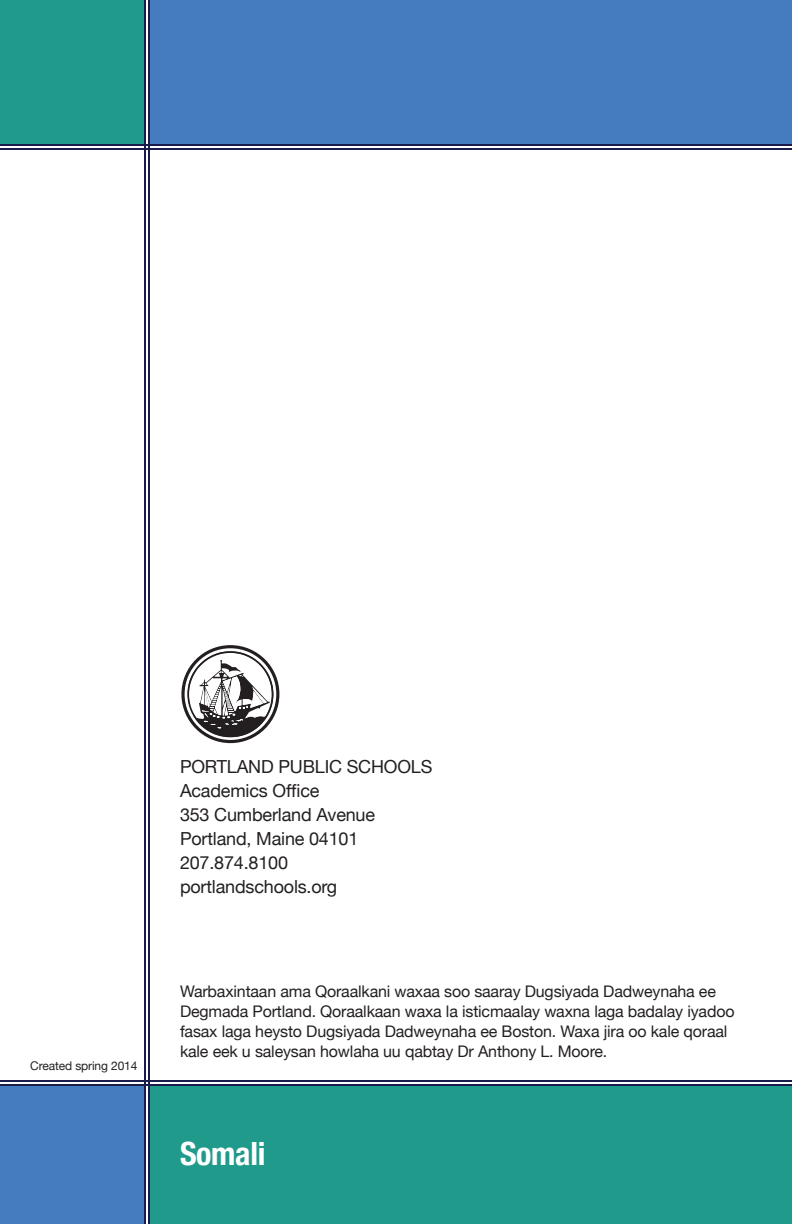
<style>
.page{position:relative;width:792px;height:1224px;background:#fff}
.page>*{position:absolute;margin:0;border:0;box-sizing:border-box;transform-origin:0 0}
.t1{font:700 condensed 32px "Helvetica Neue";letter-spacing:-.01em;color:#fff}
.t2{font:18px/24px "Helvetica Neue";letter-spacing:-.01em;color:#231f20}
.t3{font:16px/20px "Helvetica Neue";letter-spacing:-.01em;color:#231f20}
.t4{font:12px "Helvetica Neue";letter-spacing:-.01em;color:#231f20}
</style>
<div class="page">
<div style="left:150px;top:0;width:642px;height:144px;background:#457bbf"></div>
<div style="left:150px;top:1084px;width:642px;height:140px;background:#209a8b"></div>
<div style="left:0;top:1086px;width:144px;height:138px;background:#457bbf"></div>
<div style="left:0;top:0;width:144px;height:145px;background:#209a8b"></div>
<hr style="left:0;top:144px;width:792px;height:2px;background:#1a1c4b">
<hr style="left:0;top:148px;width:792px;height:2px;background:#1a1c4b">
<hr style="left:0;top:1080px;width:792px;height:2px;background:#1a1c4b">
<hr style="left:0;top:1084px;width:792px;height:2px;background:#1a1c4b">
<div style="left:181px;top:645px;width:98px;height:98px;border:3px solid #231f20;border-radius:50%"></div>
<svg style="left:188px;top:651px;width:85px;height:86px"></svg>
<div style="left:187px;top:651px;width:86px;height:86px;border:2px solid #231f20;border-radius:50%"></div>
<hr style="left:148px;top:0;width:2px;height:1224px;background:#1a1c4b">
<hr style="left:144px;top:0;width:2px;height:1224px;background:#1a1c4b">
<p class="t4" style="left:30px;top:1057px;width:109px">Created spring 2014</p>
<p class="t2" style="left:180px;top:756px;width:251px">Portland Public Sch ools<br>Academics Office<br>353 Cumberland Avenue<br>Portland, Maine 04101<br>207.874.8100 portlandschools.org</p>
<p class="t3" style="left:180px;top:982px;width:556px">Warbaxintaan ama Qoraalkani waxaa soo saaray Dugsiyada Dadweynaha ee Degmada Portland. Qoraalkaan waxa la isticmaalay waxna laga badalay iyadoo fasax laga heysto Dugsiyada Dadweynaha ee Boston. Waxa jira oo kale qoraal kale eek u saleysan howlaha uu qabtay Dr Anthony L. Moore.</p>
<h1 class="t1" style="left:180px;top:1127px;width:87px">Somali</h1>
</div>
